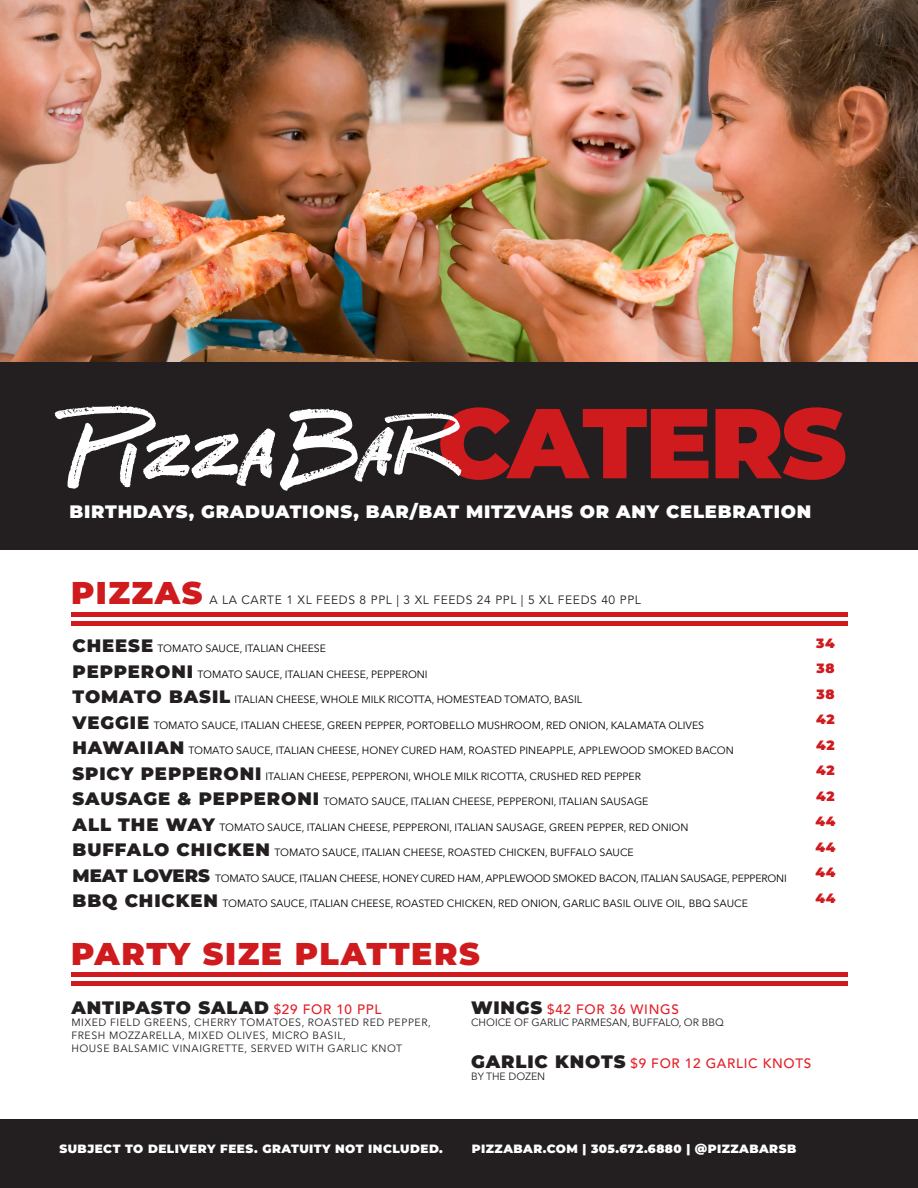
<style>
.page{position:relative;width:918px;height:1188px;background:#fff}
.page>*{position:absolute;margin:0;border:0;box-sizing:border-box;transform-origin:0 0}
.t1{font:900 99px "Montserrat";letter-spacing:-.02em;color:#cf1b1e}
.t2{font:900 31.5px "Montserrat";letter-spacing:.05em;color:#cf1b1e}
.t3{font:900 18px "Montserrat";letter-spacing:.04em;color:#fff}
.t4{font:900 18px "Montserrat";letter-spacing:.05em;color:#231f20}
.t5{font:500 13.5px "Avenir LT Std";letter-spacing:.05em;color:#e31f26}
.t6{font:900 13.5px "Montserrat";letter-spacing:.05em;color:#cf1b1e}
.t7{font:900 12px "Montserrat";letter-spacing:.04em;color:#fff}
.t8{font:12px "Avenir LT Std";letter-spacing:.05em;color:#231f20}
.t9{font:10.5px "Avenir Next LT Pro";color:#000}
.t10{font:10.5px/12.6px "Avenir Next LT Pro";letter-spacing:.05em;color:#231f20}
.t11{font:10.5px "Avenir Next LT Pro";letter-spacing:-.02em;color:#000}
.t12{font:10.5px "Avenir Next LT Pro";color:#231f20}
.s1{font-family:"Montserrat";font-weight:900;font-size:18px;color:#231f20}
.s2{font-family:"Avenir LT Std";font-weight:500;font-size:13.5px;color:#e31f26}
</style>
<div class="page">
<hr style="left:71px;top:621px;width:777px;height:4px;background:#cf1b1e">
<hr style="left:71px;top:612px;width:777px;height:4px;background:#cf1b1e">
<img style="left:0;top:0;width:918px;height:362px">
<div style="left:71px;top:981px;width:777px;height:5px;background:#cf1b1e"></div>
<div style="left:71px;top:972px;width:777px;height:5px;background:#cf1b1e"></div>
<div style="left:0;top:362px;width:918px;height:187px;background:#231f20"></div>
<div style="left:0;top:1120px;width:918px;height:68px;background:#231f20"></div>
<svg style="left:55px;top:406px;width:406px;height:85px"></svg>
<p class="t1" style="left:437px;top:369px;width:411px">CATERS</p>
<p class="t3" style="left:70px;top:498px;width:743px">BIRTHDAYS, GRADUATIONS, BAR/BAT MITZVAHS OR ANY CELEBRATION</p>
<p class="t2" style="left:71px;top:569px;width:133px">PIZZAS</p>
<p class="t8" style="left:209px;top:593px;width:433px">A LA CARTE 1 XL FEEDS 8 PPL | 3 XL FEEDS 24 PPL | 5 XL FEEDS 40 PPL</p>
<p class="t9" style="left:73px;top:642px;width:255px"><span class="s1">CHEESE</span> TOMATO SAUCE, ITALIAN CHEESE</p>
<p class="t6" style="left:816px;top:633px;width:20px">34</p>
<p class="t9" style="left:73px;top:668px;width:357px"><span class="s1">PEPPERONI</span> TOMATO SAUCE, ITALIAN CHEESE, PEPPERONI</p>
<p class="t6" style="left:817px;top:658px;width:20px">38</p>
<p class="t9" style="left:73px;top:693px;width:511px"><span class="s1">TOMATO BASIL</span> ITALIAN CHEESE, WHOLE MILK RICOTTA, HOMESTEAD TOMATO, BASIL</p>
<p class="t6" style="left:817px;top:684px;width:20px">38</p>
<p class="t9" style="left:73px;top:719px;width:633px"><span class="s1">VEGGIE</span> TOMATO SAUCE, ITALIAN CHEESE, GREEN PEPPER, PORTOBELLO MUSHROOM, RED ONION, KALAMATA OLIVES</p>
<p class="t6" style="left:816px;top:709px;width:20px">42</p>
<p class="t9" style="left:73px;top:744px;width:663px"><span class="s1">HAWAIIAN</span> TOMATO SAUCE, ITALIAN CHEESE, HONEY CURED HAM, ROASTED PINEAPPLE, APPLEWOOD SMOKED BACON</p>
<p class="t6" style="left:816px;top:735px;width:20px">42</p>
<p class="t9" style="left:73px;top:770px;width:570px"><span class="s1">SPICY PEPPERONI</span> ITALIAN CHEESE, PEPPERONI, WHOLE MILK RICOTTA, CRUSHED RED PEPPER</p>
<p class="t6" style="left:816px;top:760px;width:20px">42</p>
<p class="t9" style="left:73px;top:795px;width:577px"><span class="s1">SAUSAGE &amp; PEPPERONI</span> TOMATO SAUCE, ITALIAN CHEESE, PEPPERONI, ITALIAN SAUSAGE</p>
<p class="t6" style="left:816px;top:786px;width:20px">42</p>
<p class="t9" style="left:73px;top:821px;width:617px"><span class="s1">ALL THE WAY</span> TOMATO SAUCE, ITALIAN CHEESE, PEPPERONI, ITALIAN SAUSAGE, GREEN PEPPER, RED ONION</p>
<p class="t6" style="left:816px;top:811px;width:21px">44</p>
<p class="t9" style="left:73px;top:846px;width:563px"><span class="s1">BUFFALO CHICKEN</span> TOMATO SAUCE, ITALIAN CHEESE, ROASTED CHICKEN, BUFFALO SAUCE</p>
<p class="t6" style="left:816px;top:837px;width:21px">44</p>
<p class="t11" style="left:73px;top:872px;width:716px"><span class="s1">MEAT LOVERS</span> TOMATO SAUCE, ITALIAN CHEESE, HONEY CURED HAM, APPLEWOOD SMOKED BACON, ITALIAN SAUSAGE, PEPPERONI</p>
<p class="t6" style="left:816px;top:862px;width:21px">44</p>
<p class="t9" style="left:73px;top:897px;width:677px"><span class="s1">BBQ CHICKEN</span> TOMATO SAUCE, ITALIAN CHEESE, ROASTED CHICKEN, RED ONION, GARLIC BASIL OLIVE OIL, BBQ SAUCE</p>
<p class="t6" style="left:816px;top:888px;width:21px">44</p>
<p class="t2" style="left:71px;top:930px;width:410px">PARTY SIZE PLATTERS</p>
<p class="t4" style="left:71px;top:994px;width:312px">ANTIPASTO SALAD <span class="s2">$29 FOR 10 PPL</span></p>
<p class="t10" style="left:71px;top:1016px;width:361px">MIXED FIELD GREENS, CHERRY TOMATOES, ROASTED RED PEPPER,<br>FRESH MOZZARELLA, MIXED OLIVES, MICRO BASIL,</p>
<p class="t10" style="left:71px;top:1042px;width:332px">HOUSE BALSAMIC VINAIGRETTE, SERVED WITH GARLIC KNOT</p>
<p class="t5" style="left:471px;top:1001px;width:209px"><span class="s1">WINGS</span> $42 FOR 36 WINGS</p>
<p class="t12" style="left:471px;top:1017px;width:254px">CHOICE OF GARLIC PARMESAN, BUFFALO, OR BBQ</p>
<p class="t5" style="left:471px;top:1055px;width:342px"><span class="s1">GARLIC KNOTS</span> $9 FOR 12 GARLIC KNOTS</p>
<p class="t12" style="left:471px;top:1070px;width:76px">BY THE DOZEN</p>
<p class="t7" style="left:59px;top:1140px;width:385px">SUBJECT TO DELIVERY FEES. GRATUITY NOT INCLUDED.</p>
<p class="t7" style="left:472px;top:1140px;width:326px">PIZZABAR.COM | 305.672.6880 | @PIZZABARSB</p>
</div>
